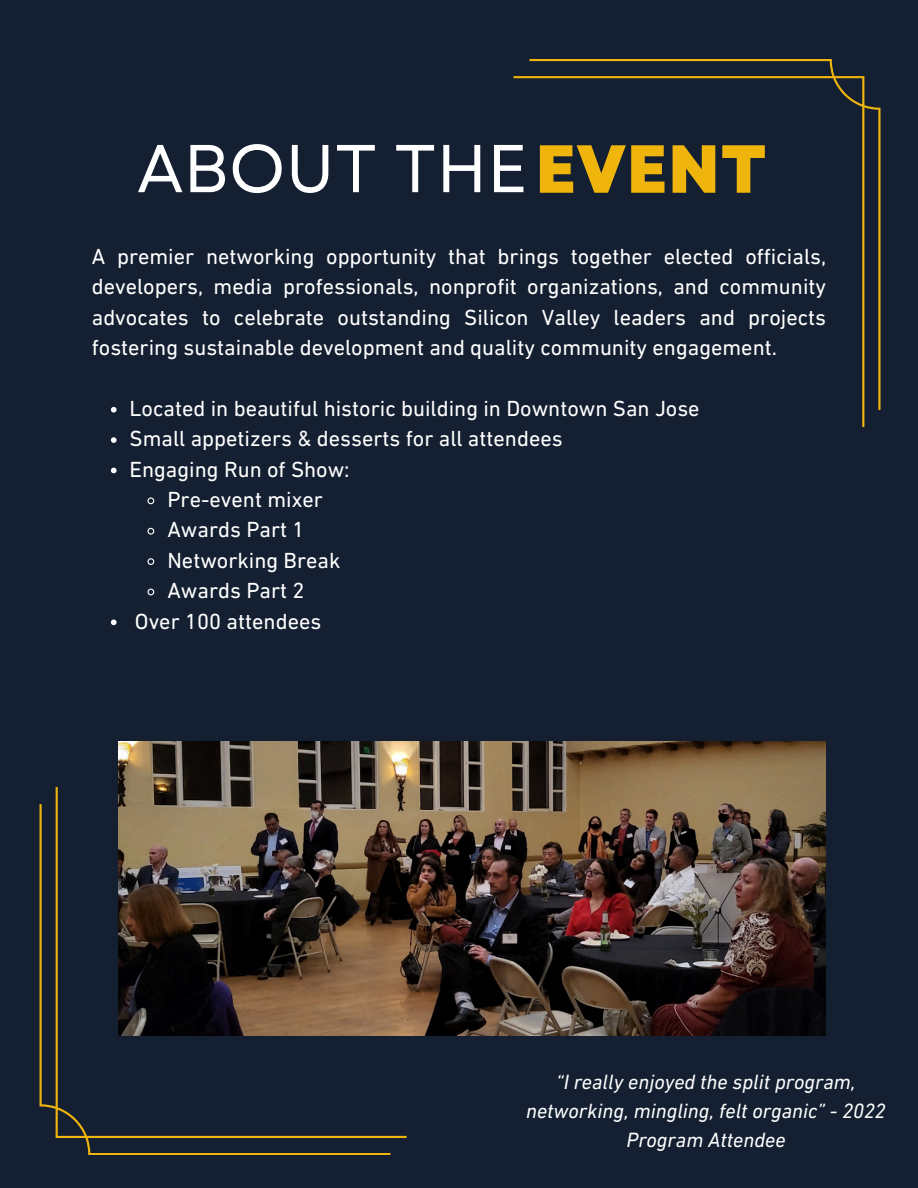
<style>
.page{position:relative;width:918px;height:1188px;background:#142031}
.page>*{position:absolute;margin:0;border:0;box-sizing:border-box;transform-origin:0 0}
.t1{font:67.5px "Garet";color:#fff}
.t2{font:22.2px/30.3px "DIN Next LT Pro";color:#fff;text-align:justify}
.t3{font:italic 21px/29.2px "DIN Next LT Pro";color:#fff;text-align:center}
.s1{font-weight:800;font-size:67.8px;color:#f0b50c}
</style>
<div class="page">
<svg style="left:40px;top:787px;width:366px;height:368px"></svg>
<img style="left:118px;top:742px;width:708px;height:293px">
<svg style="left:514px;top:59px;width:367px;height:368px"></svg>
<svg style="left:111px;top:407px;width:6px;height:6px"></svg>
<svg style="left:111px;top:437px;width:6px;height:6px"></svg>
<svg style="left:111px;top:468px;width:6px;height:5px"></svg>
<svg style="left:147px;top:497px;width:8px;height:8px"></svg>
<svg style="left:147px;top:527px;width:8px;height:8px"></svg>
<svg style="left:147px;top:558px;width:8px;height:7px"></svg>
<svg style="left:147px;top:588px;width:8px;height:8px"></svg>
<svg style="left:111px;top:620px;width:6px;height:5px"></svg>
<p class="t1" style="left:137px;top:120px;width:631px">ABOUT THE<span class="s1">EVENT</span></p>
<h2 class="t2" style="left:92px;top:243px;width:736px">A premier networking opportunity that brings together elected officials, developers, media professionals, nonprofit organizations, and community advocates to celebrate outstanding Silicon Valley leaders and projects fostering sustainable development and quality community engagement.</h2>
<h1 class="t2" style="left:130px;top:395px;width:572px">Located in beautiful historic building in Downtown San Jose</h1>
<p class="t2" style="left:130px;top:426px;width:435px">Small appetizers &amp; desserts for all attendees</p>
<p class="t2" style="left:130px;top:456px;width:222px">Engaging Run of Show:</p>
<p class="t2" style="left:167px;top:486px;width:157px">Pre-event mixer</p>
<p class="t2" style="left:167px;top:517px;width:139px">Awards Part 1</p>
<p class="t2" style="left:167px;top:547px;width:175px">Networking Break</p>
<p class="t2" style="left:167px;top:577px;width:139px">Awards Part 2</p>
<p class="t2" style="left:135px;top:608px;width:188px">Over 100 attendees</p>
<p class="t3" style="left:526px;top:1069px;width:361px">“I really enjoyed the split program, networking, mingling, felt organic” - 2022<br>Program Attendee</p>
</div>
